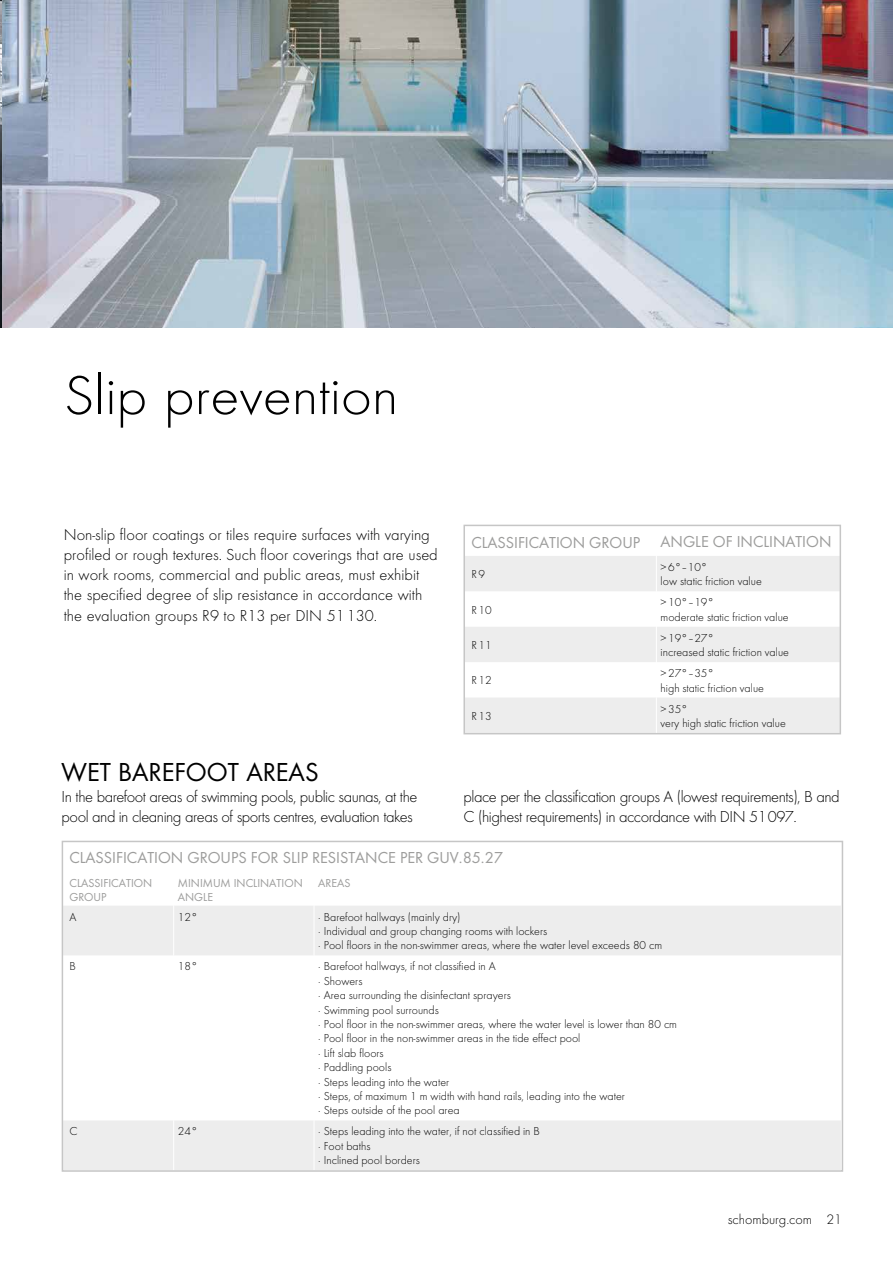
<style>
.page{position:relative;width:893px;height:1263px;background:#fff}
.page>*{position:absolute;margin:0;border:0;box-sizing:border-box;transform-origin:0 0}
.t1{font:300 56.85px "Futura TOT";color:#000;scale:1.06 1}
.t2{font:27px "Futura TOT Boo";color:#000}
.t3{font:300 16.5px/20.2px "Futura TOT";color:#000}
.t4{font:300 16.5px/20.2px "Futura TOT";letter-spacing:-.03em;color:#000}
.t5{font:16.5px "Futura TOT Boo";color:#9d9d9c}
.t6{font:300 14.25px "Futura TOT";color:#000}
.t7{font:300 12px/14.4px "Futura TOT";color:#000}
.t8{font:12px/14.4px "Futura TOT Boo";color:#9d9d9c}
</style>
<div class="page">
<img style="left:2px;top:0;width:891px;height:327px">
<svg style="left:466px;top:556px;width:372px;height:175px;fill:#ededed"></svg>
<hr style="left:656px;top:556px;width:1px;height:35px;background:#fff">
<hr style="left:656px;top:591px;width:1px;height:36px;background:#fff">
<hr style="left:656px;top:627px;width:1px;height:35px;background:#fff">
<hr style="left:656px;top:662px;width:1px;height:35px;background:#fff">
<hr style="left:656px;top:697px;width:1px;height:36px;background:#fff">
<div style="left:463px;top:525px;width:378px;height:209px;border:2px solid #c6c6c6"></div>
<svg style="left:65px;top:906px;width:775px;height:263px"></svg>
<hr style="left:173px;top:906px;width:1px;height:49px;background:#fff">
<hr style="left:314px;top:906px;width:1px;height:49px;background:#fff">
<hr style="left:173px;top:955px;width:1px;height:165px;background:#fff">
<hr style="left:314px;top:955px;width:1px;height:165px;background:#fff">
<hr style="left:173px;top:1120px;width:1px;height:50px;background:#fff">
<hr style="left:314px;top:1120px;width:1px;height:50px;background:#fff">
<div style="left:62px;top:841px;width:781px;height:331px;border:2px solid #c6c6c6"></div>
<h1 class="t1" style="left:64px;top:363px;width:317px">Slip prevention</h1>
<p class="t3" style="left:64px;top:524px;width:376px">Non-slip floor coatings or tiles require surfaces with varying profiled or rough textures. Such floor coverings that are used in work rooms, commercial and public areas, must exhibit the specified degree of slip resistance in accordance with the evaluation groups R9 to R13 per DIN 51130.</p>
<h3 class="t5" style="left:471px;top:533px;width:362px">CLASSIFICATION GROUP ANGLE OF INCLINATION</h3>
<p class="t7" style="left:471px;top:567px;width:15px">R9</p>
<p class="t7" style="left:661px;top:560px;width:103px">&gt;6°–10°<br>low static friction value</p>
<p class="t7" style="left:471px;top:602px;width:22px">R10</p>
<p class="t7" style="left:661px;top:595px;width:130px">&gt;10°–19°<br>moderate static friction value</p>
<p class="t7" style="left:471px;top:638px;width:22px">R11</p>
<p class="t7" style="left:661px;top:631px;width:130px">&gt;19°–27°<br>increased static friction value</p>
<p class="t7" style="left:471px;top:673px;width:22px">R12</p>
<p class="t7" style="left:661px;top:666px;width:105px">&gt;27°–35°<br>high static friction value</p>
<p class="t7" style="left:471px;top:709px;width:22px">R13</p>
<p class="t7" style="left:661px;top:701px;width:127px">&gt;35°<br>very high static friction value</p>
<h2 class="t2" style="left:62px;top:756px;width:258px">WET BAREFOOT AREAS</h2>
<h3 class="t4" style="left:62px;top:786px;width:357px">In the barefoot areas of swimming pools, public saunas, at the pool and in cleaning areas of sports centres, evaluation takes</h3>
<h3 class="t4" style="left:463px;top:786px;width:378px">place per the classification groups A (lowest requirements), B and<br>C (highest requirements) in accordance with DIN 51097.</h3>
<h3 class="t5" style="left:70px;top:848px;width:435px">CLASSIFICATION GROUPS FOR SLIP RESISTANCE PER GUV.85.27</h3>
<p class="t8" style="left:70px;top:876px;width:84px">CLASSIFICATION<br>GROUP</p>
<p class="t8" style="left:178px;top:876px;width:126px">MINIMUM INCLINATION<br>ANGLE</p>
<p class="t8" style="left:318px;top:876px;width:34px">AREAS</p>
<p class="t7" style="left:70px;top:909px;width:9px">A</p>
<p class="t7" style="left:178px;top:909px;width:21px">12°</p>
<p class="t7" style="left:318px;top:909px;width:345px">· Barefoot hallways (mainly dry)<br>· Individual and group changing rooms with lockers<br>· Pool floors in the non-swimmer areas, where the water level exceeds 80 cm</p>
<p class="t7" style="left:70px;top:959px;width:8px">B</p>
<p class="t7" style="left:178px;top:959px;width:21px">18°</p>
<p class="t7" style="left:318px;top:959px;width:360px">· Barefoot hallways, if not classified in A<br>· Showers<br>· Area surrounding the disinfectant sprayers<br>· Swimming pool surrounds<br>· Pool floor in the non-swimmer areas, where the water level is lower than 80 cm · Pool floor in the non-swimmer areas in the tide effect pool<br>· Lift slab floors<br>· Paddling pools<br>· Steps leading into the water<br>· Steps, of maximum 1 m width with hand rails, leading into the water<br>· Steps outside of the pool area</p>
<p class="t7" style="left:70px;top:1124px;width:10px">C</p>
<p class="t7" style="left:178px;top:1124px;width:21px">24°</p>
<p class="t7" style="left:318px;top:1124px;width:223px">· Steps leading into the water, if not classified in B · Foot baths<br>· Inclined pool borders</p>
<p class="t6" style="left:728px;top:1211px;width:116px">schomburg.com 21</p>
</div>
